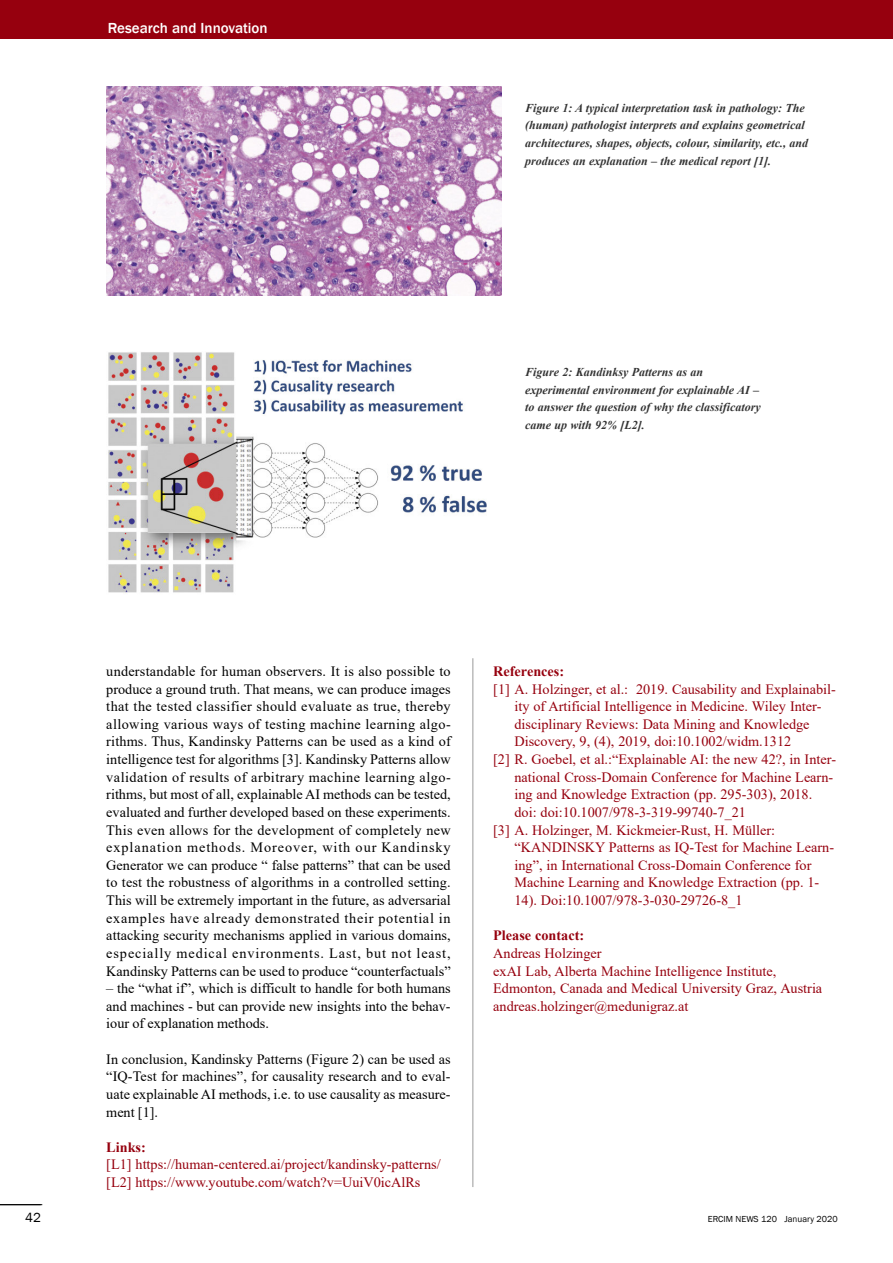
<style>
.page{position:relative;width:893px;height:1263px;background:#fff}
.page>*{position:absolute;margin:0;border:0;box-sizing:border-box;transform-origin:0 0}
.t1{font:500 15px "Franklin Gothic";color:#fff}
.t2{font:14.25px/17.5px "Times New Roman";color:#000;text-align:justify}
.t3{font:14.25px/17.5px "Times New Roman";color:#96000e}
.t4{font:700 14.25px "Times New Roman";color:#96000e}
.t5{font:13.5px "Franklin Gothic";color:#000}
.t6{font:italic 700 12px/17.7px "Times New Roman";color:#333}
.t7{font:9px "Franklin Gothic";color:#000}
</style>
<div class="page">
<hr style="left:472px;top:658px;width:1px;height:529px;background:#999">
<div style="left:0;top:0;width:893px;height:38px;background:#96000e"></div>
<hr style="left:0;top:1204px;width:42px;height:1px;background:#000">
<img style="left:106px;top:86px;width:396px;height:210px">
<img style="left:108px;top:351px;width:379px;height:242px">
<p class="t1" style="left:108px;top:20px;width:161px">Research and Innovation</p>
<p class="t6" style="left:525px;top:99px;width:284px">Figure 1: A typical interpretation task in pathology: The (human) pathologist interprets and explains geometrical architectures, shapes, objects, colour, similarity, etc., and produces an explanation – the medical report [1].</p>
<p class="t6" style="left:525px;top:363px;width:237px">Figure 2: Kandinksy Patterns as an experimental environment for explainable AI – to answer the question of why the classificatory came up with 92% [L2].</p>
<p class="t5" style="left:25px;top:1210px;width:17px">42</p>
<p class="t2" style="left:106px;top:662px;width:346px">understandable for human observers. It is also possible to produce a ground truth. That means, we can produce images that the tested classifier should evaluate as true, thereby allowing various ways of testing machine learning algo&shy;rithms. Thus, Kandinsky Patterns can be used as a kind of intelligence test for algorithms [3]. Kandinsky Patterns allow validation of results of arbitrary machine learning algo&shy;rithms, but most of all, explainable AI methods can be tested, evaluated and further developed based on these experiments.<br>This even allows for the development of completely new explanation methods. Moreover, with our Kandinsky Generator we can produce “ false patterns” that can be used to test the robustness of algorithms in a controlled setting.<br>This will be extremely important in the future, as adversarial examples have already demonstrated their potential in attacking security mechanisms applied in various domains, especially medical environments. Last, but not least, Kandinsky Patterns can be used to produce “counterfactuals”</p>
<p class="t2" style="left:106px;top:979px;width:346px">– the “what if”, which is difficult to handle for both humans and machines - but can provide new insights into the behav&shy;iour of explanation methods.</p>
<p class="t2" style="left:106px;top:1050px;width:346px">In conclusion, Kandinsky Patterns (Figure 2) can be used as “IQ-Test for machines”, for causality research and to eval&shy;uate explainable AI methods, i.e. to use causality as measure&shy;ment [1].</p>
<p class="t4" style="left:106px;top:1139px;width:41px">Links:</p>
<p class="t3" style="left:106px;top:1156px;width:336px">[L1] https://human-centered.ai/project/kandinsky-patterns/ [L2] https://www.youtube.com/watch?v=UuiV0icAlRs</p>
<p class="t4" style="left:493px;top:663px;width:72px">References:</p>
<p class="t3" style="left:493px;top:680px;width:344px">[1] A. Holzinger, et al.: 2019. Causability and Explainabil-</p>
<p class="t3" style="left:514px;top:697px;width:309px">ity of Artificial Intelligence in Medicine. Wiley Inter-</p>
<p class="t3" style="left:514px;top:715px;width:297px">disciplinary Reviews: Data Mining and Knowledge</p>
<p class="t3" style="left:514px;top:733px;width:278px">Discovery, 9, (4), 2019, doi:10.1002/widm.1312</p>
<p class="t3" style="left:493px;top:750px;width:345px">[2] R. Goebel, et al.:“Explainable AI: the new 42?, in Inter-</p>
<p class="t3" style="left:514px;top:768px;width:320px">national Cross-Domain Conference for Machine Learn-</p>
<p class="t3" style="left:514px;top:786px;width:299px">ing and Knowledge Extraction (pp. 295-303), 2018.</p>
<p class="t3" style="left:514px;top:803px;width:233px">doi: doi:10.1007/978-3-319-99740-7_21</p>
<p class="t3" style="left:493px;top:821px;width:283px">[3] A. Holzinger, M. Kickmeier-Rust, H. Müller:</p>
<p class="t3" style="left:514px;top:838px;width:321px">“KANDINSKY Patterns as IQ-Test for Machine Learn-</p>
<p class="t3" style="left:514px;top:856px;width:298px">ing”, in International Cross-Domain Conference for</p>
<p class="t3" style="left:514px;top:874px;width:306px">Machine Learning and Knowledge Extraction (pp. 1-</p>
<p class="t3" style="left:514px;top:891px;width:229px">14). Doi:10.1007/978-3-030-29726-8_1</p>
<p class="t4" style="left:493px;top:927px;width:92px">Please contact:</p>
<p class="t3" style="left:493px;top:944px;width:331px">Andreas Holzinger<br>exAI Lab, Alberta Machine Intelligence Institute, Edmonton, Canada and Medical University Graz, Austria andreas.holzinger@medunigraz.at</p>
<p class="t7" style="left:708px;top:1214px;width:131px">ERCIM NEWS 120 January 2020</p>
</div>
